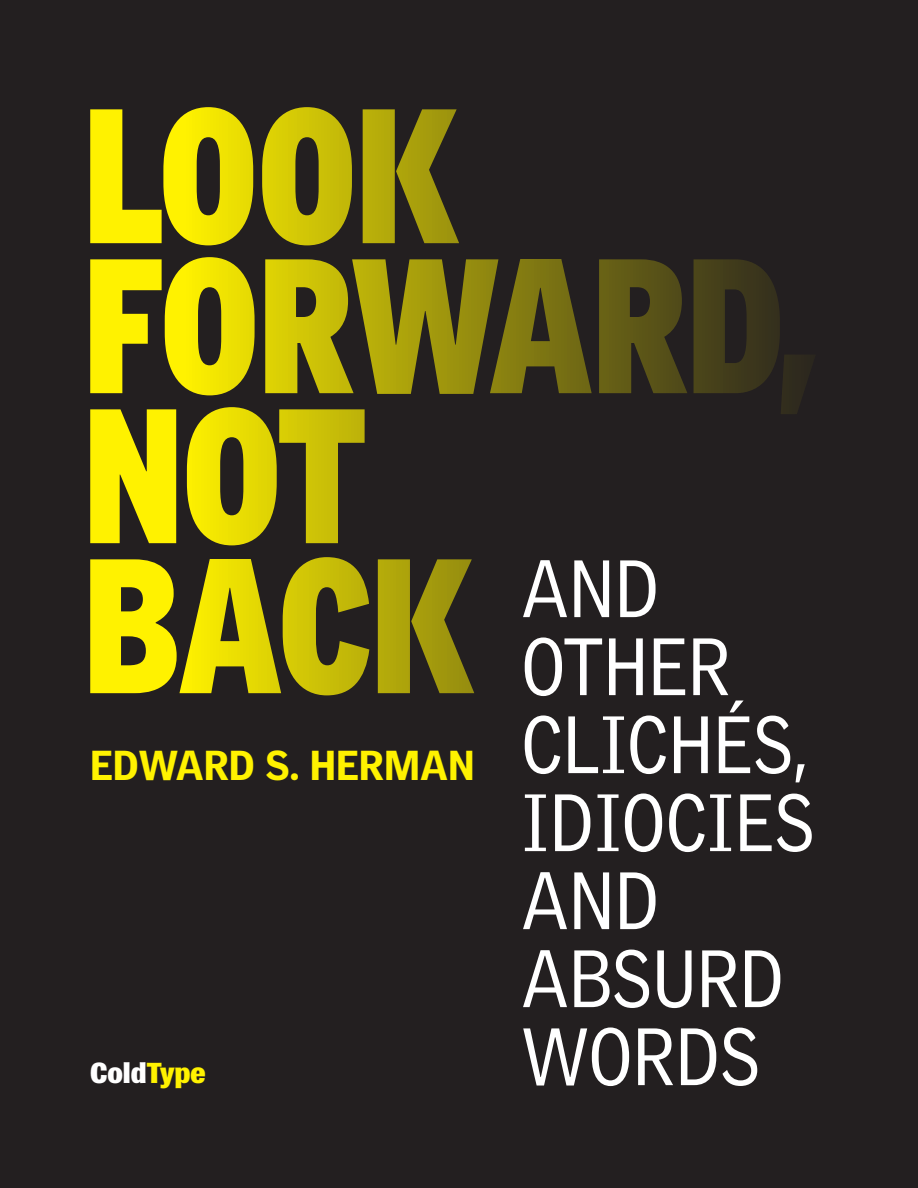
<style>
.page{position:relative;width:918px;height:1188px;background:#231f20}
.page>*{position:absolute;margin:0;border:0;box-sizing:border-box;transform-origin:0 0}
.t1{font:900 185.85px/150px "Griffith Gothic";color:#fff200;scale:.8 1}
.Text2_text{font:78.75px/78px "Griffith Gothic";color:#fff;scale:.9 1}
.Text2_text-2{font:900 40.65px "Griffith Gothic";color:#fff200}
.Text2_text-3{font:900 expanded 29.1px "Times Brown";color:#fff}
.s1{color:#fff200}
</style>
<div class="page">
<h1 class="t1" style="left:84px;top:96px;width:918px">LOOK<br>FORWARD,<br>NOT<br>BACK</h1>
<p class="Text2_text" style="left:521px;top:548px;width:328px">AND<br>OTHER<br>CLICHÉS,<br>IDIOCIES<br>AND<br>ABSURD<br>WORDS</p>
<p class="Text2_text-2" style="left:90px;top:741px;width:386px">EDWARD S. HERMAN</p>
<p class="Text2_text-3" style="left:90px;top:1056px;width:117px">Cold<span class="s1">Type</span></p>
</div>
